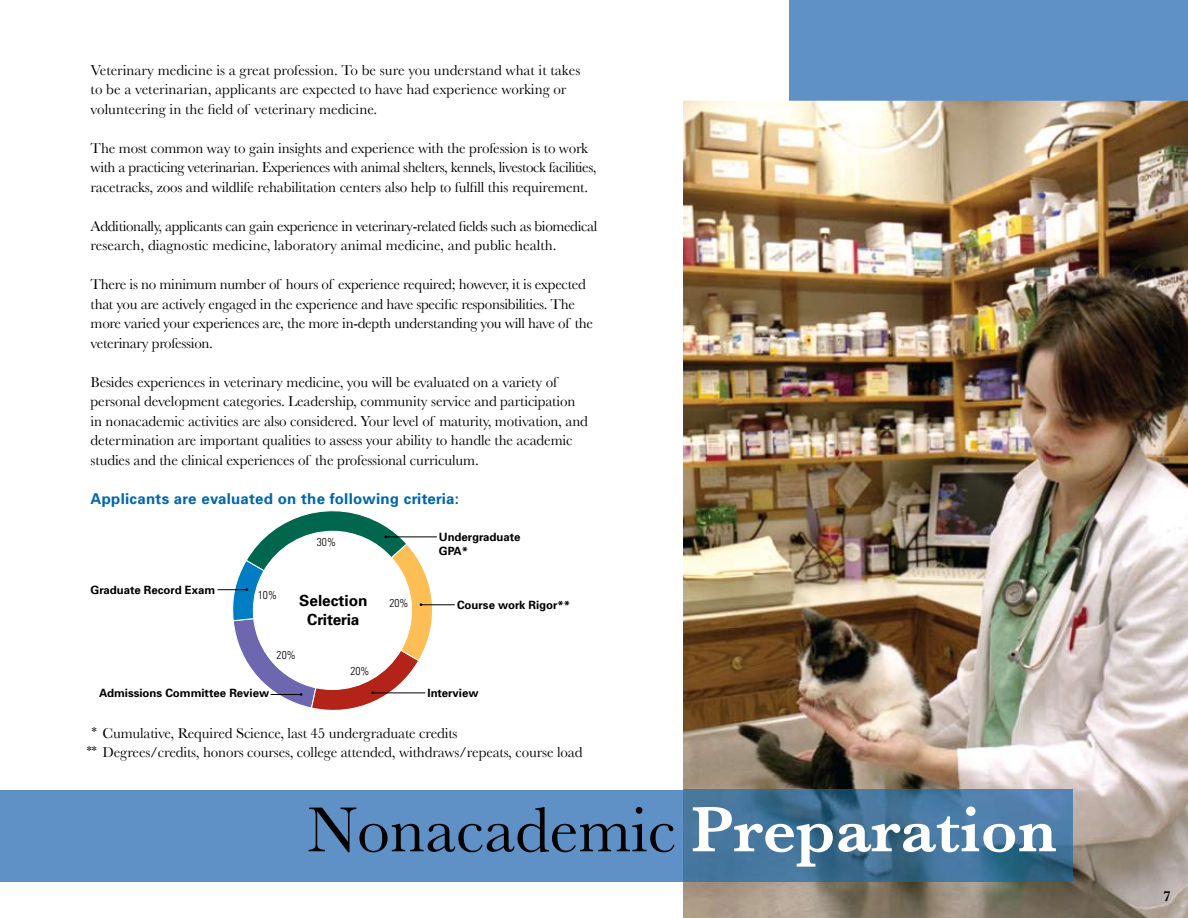
<style>
.page{position:relative;width:1188px;height:918px;background:#fff}
.page>*{position:absolute;margin:0;border:0;box-sizing:border-box;transform-origin:0 0}
.t1{font:66px "Baskerville";color:#000}
.t2{font:700 15.3px/18.5px "Univers";color:#000;text-align:center}
.t3{font:15px/19.5px "Baskerville";letter-spacing:-.01em;color:#000}
.t4{font:700 15px "Univers";letter-spacing:.02em;color:#0067ab}
.t5{font:600 15px "Baskerville";color:#000}
.t6{font:700 11.4px/13.6px "Univers";color:#000}
.t7{font:300 condensed 11.4px "Univers";color:#000}
.s1{font-weight:600;color:#fff}
</style>
<div class="page">
<div style="left:789px;top:0;width:399px;height:101px;background:#6091c6"></div>
<img style="left:683px;top:101px;width:505px;height:817px">
<div style="left:0;top:790px;width:683px;height:91px;background:#6091c6"></div>
<img style="left:683px;top:790px;width:389px;height:91px">
<hr style="left:421px;top:605px;width:34px;height:1px;background:#000">
<svg style="left:218px;top:510px;width:223px;height:201px"></svg>
<hr style="left:373px;top:693px;width:52px;height:1px;background:#000">
<p class="t3" style="left:91px;top:60px;width:491px">Veterinary medicine is a great profession. To be sure you understand what it takes to be a veterinarian, applicants are expected to have had experience working or volunteering in the field of veterinary medicine.</p>
<p class="t3" style="left:91px;top:138px;width:507px">The most common way to gain insights and experience with the profession is to work with a practicing veterinarian. Experiences with animal shelters, kennels, livestock facilities, racetracks, zoos and wildlife rehabilitation centers also help to fulfill this requirement.</p>
<p class="t3" style="left:91px;top:216px;width:508px">Additionally, applicants can gain experience in veterinary-related fields such as biomedical research, diagnostic medicine, laboratory animal medicine, and public health.</p>
<p class="t3" style="left:91px;top:274px;width:504px">There is no minimum number of hours of experience required; however, it is expected that you are actively engaged in the experience and have specific responsibilities. The more varied your experiences are, the more in-depth understanding you will have of the veterinary profession.</p>
<p class="t3" style="left:91px;top:372px;width:499px">Besides experiences in veterinary medicine, you will be evaluated on a variety of personal development categories. Leadership, community service and participation in nonacademic activities are also considered. Your level of maturity, motivation, and determination are important qualities to assess your ability to handle the academic studies and the clinical experiences of the professional curriculum.</p>
<p class="t4" style="left:91px;top:489px;width:370px">Applicants are evaluated on the following criteria:</p>
<p class="t6" style="left:90px;top:583px;width:126px">Graduate Record Exam</p>
<p class="t7" style="left:258px;top:588px;width:20px">10%</p>
<p class="t7" style="left:317px;top:535px;width:20px">30%</p>
<p class="t2" style="left:299px;top:591px;width:70px">Selection<br>Criteria</p>
<p class="t7" style="left:277px;top:648px;width:20px">20%</p>
<p class="t7" style="left:350px;top:664px;width:20px">20%</p>
<p class="t6" style="left:99px;top:686px;width:172px">Admissions Committee Review</p>
<p class="t7" style="left:390px;top:597px;width:20px">20%</p>
<p class="t6" style="left:439px;top:530px;width:83px">Undergraduate<br>GPA*</p>
<p class="t6" style="left:457px;top:598px;width:115px">Course work Rigor**</p>
<p class="t6" style="left:428px;top:686px;width:53px">Interview</p>
<p class="t3" style="left:87px;top:723px;width:497px;text-indent:5px"><sup>*</sup> Cumulative, Required Science, last 45 undergraduate credits<br><sup>**</sup> Degrees/credits, honors courses, college attended, withdraws/repeats, course load</p>
<h1 class="t1" style="left:308px;top:791px;width:751px">Nonacademic <span class="s1">Preparation</span></h1>
<p class="t5" style="left:1163px;top:887px;width:9px">7</p>
</div>
